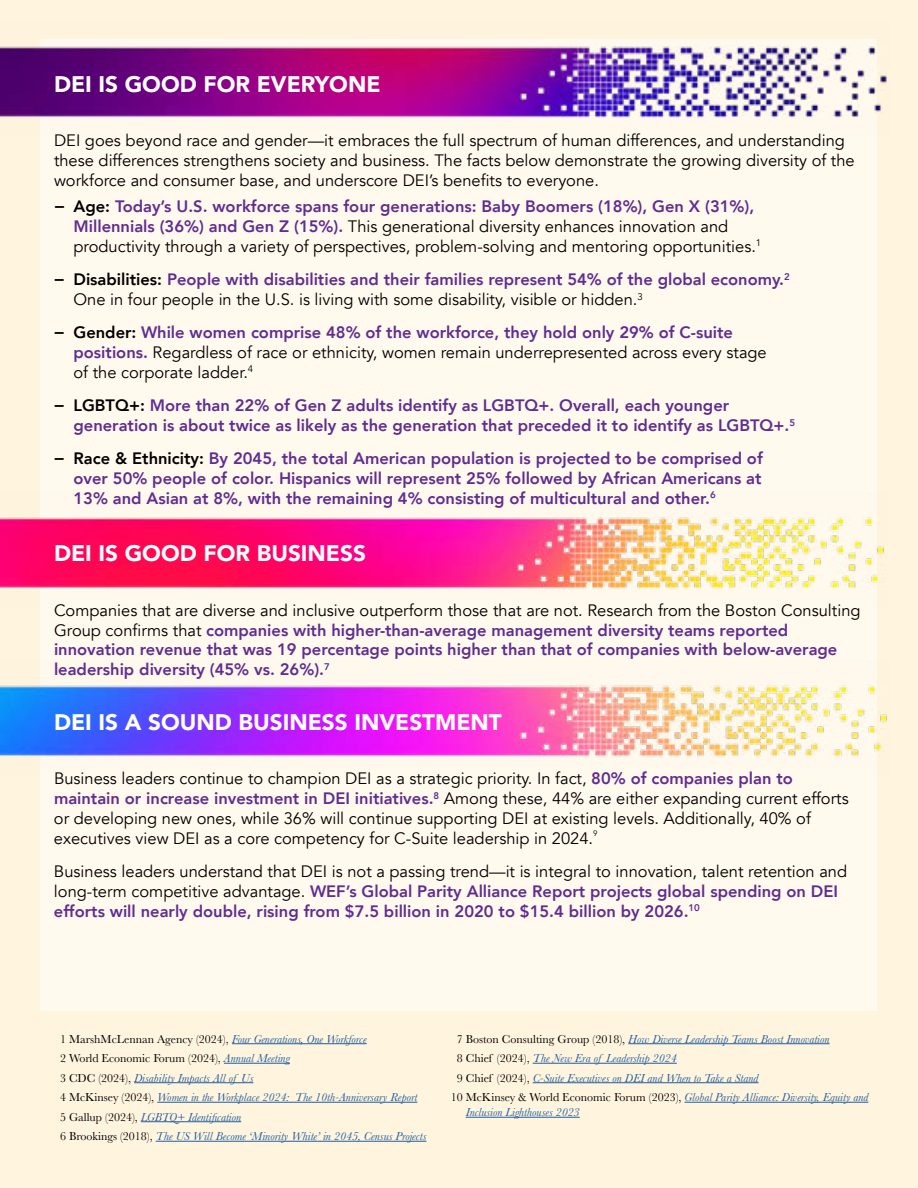
<style>
.page{position:relative;width:918px;height:1188px;background:#fff4de}
.page>*{position:absolute;margin:0;border:0;box-sizing:border-box;transform-origin:0 0}
.t1{font:900 22.5px "Avenir";color:#fff}
.t2{font:800 16.5px/19.8px "Avenir";color:#602d91}
.t3{font:16.5px/19.8px "Avenir";color:#000}
.t4{font:italic 12px/19.5px "Baskerville";color:#215e9e}
.t5{font:7.8px "Avenir";color:#000}
.s1{font-weight:800}
.s2{font-weight:800;color:#602d91}
.s3{color:#000}
.s4{font-weight:400;color:#000}
.s5{font-style:normal;color:#000}
</style>
<div class="page">
<div style="left:40px;top:39px;width:838px;height:972px;background:#fff9ee"></div>
<img style="left:0;top:492px;width:884px;height:114px">
<img style="left:0;top:39px;width:887px;height:97px">
<img style="left:0;top:661px;width:887px;height:114px">
<hr style="left:232px;top:1043px;width:135px;height:1px;background:#215e9e">
<hr style="left:224px;top:1063px;width:66px;height:1px;background:#215e9e">
<hr style="left:134px;top:1082px;width:119px;height:1px;background:#215e9e">
<hr style="left:157px;top:1102px;width:260px;height:1px;background:#215e9e">
<hr style="left:141px;top:1121px;width:100px;height:1px;background:#215e9e">
<hr style="left:156px;top:1141px;width:270px;height:1px;background:#215e9e">
<hr style="left:628px;top:1043px;width:202px;height:1px;background:#215e9e">
<hr style="left:533px;top:1063px;width:144px;height:1px;background:#215e9e">
<hr style="left:533px;top:1082px;width:226px;height:1px;background:#215e9e">
<hr style="left:685px;top:1102px;width:184px;height:1px;background:#215e9e">
<hr style="left:466px;top:1117px;width:114px;height:1px;background:#215e9e">
<h1 class="t1" style="left:54px;top:64px;width:328px">DEI IS GOOD FOR EVERYONE</h1>
<p class="t3" style="left:54px;top:131px;width:802px">DEI goes beyond race and gender—it embraces the full spectrum of human differences, and understanding these differences strengthens society and business. The facts below demonstrate the growing diversity of the workforce and consumer base, and underscore DEI’s benefits to everyone.</p>
<p class="t3" style="left:74px;top:197px;width:689px;text-indent:-20px"><span class="s1">− Age:</span> <span class="s2">Today’s U.S. workforce spans four generations: Baby Boomers (18%), Gen X (31%),<br>Millennials (36%) and Gen Z (15%).</span> This generational diversity enhances innovation and productivity through a variety of perspectives, problem-solving and mentoring opportunities.<sup>1</sup></p>
<p class="t2" style="left:74px;top:270px;width:718px;text-indent:-20px"><span class="s3">− Disabilities:</span> People with disabilities and their families represent 54% of the global economy.<sup>2<br></sup><span class="s4">One in four people in the U.S. is living with some disability, visible or hidden.</span><sup>3</sup></p>
<p class="t3" style="left:74px;top:323px;width:695px;text-indent:-20px"><span class="s1">− Gender:</span> <span class="s2">While women comprise 48% of the workforce, they hold only 29% of C-suite positions.</span> Regardless of race or ethnicity, women remain underrepresented across every stage of the corporate ladder.<sup>4</sup></p>
<p class="t2" style="left:74px;top:396px;width:723px;text-indent:-20px"><span class="s3">− LGBTQ+:</span> More than 22% of Gen Z adults identify as LGBTQ+. Overall, each younger generation is about twice as likely as the generation that preceded it to identify as LGBTQ+.<sup>5</sup></p>
<p class="t2" style="left:74px;top:449px;width:691px;text-align:justify;text-indent:-20px"><span class="s3">− Race &amp; Ethnicity:</span> By 2045, the total American population is projected to be comprised of over 50% people of color. Hispanics will represent 25% followed by African Americans at 13% and Asian at 8%, with the remaining 4% consisting of multicultural and other.<sup>6</sup></p>
<h1 class="t1" style="left:54px;top:534px;width:313px">DEI IS GOOD FOR BUSINESS</h1>
<p class="t2" style="left:54px;top:600px;width:808px"><span class="s4">Companies that are diverse and inclusive outperform those that are not. Research from the Boston Consulting Group confirms that</span> companies with higher-than-average management diversity teams reported innovation revenue that was 19 percentage points higher than that of companies with below-average leadership diversity (45% vs. 26%).<sup>7</sup></p>
<h1 class="t1" style="left:54px;top:702px;width:449px">DEI IS A SOUND BUSINESS INVESTMENT</h1>
<p class="t3" style="left:54px;top:769px;width:796px">Business leaders continue to champion DEI as a strategic priority. In fact, <span class="s2">80% of companies plan to maintain or increase investment in DEI initiatives.</span><sup>8</sup> Among these, 44% are either expanding current efforts or developing new ones, while 36% will continue supporting DEI at existing levels. Additionally, 40% of executives view DEI as a core competency for C-Suite leadership in 2024.</p>
<p class="t5" style="left:593px;top:829px;width:6px">9</p>
<p class="t2" style="left:54px;top:861px;width:795px"><span class="s4">Business leaders understand that DEI is not a passing trend—it is integral to innovation, talent retention and long-term competitive advantage.</span> WEF’s Global Parity Alliance Report projects global spending on DEI efforts will nearly double, rising from $7.5 billion in 2020 to $15.4 billion by 2026.<sup>10</sup></p>
<p class="t4" style="left:60px;top:1029px;width:368px"><span class="s5">1 MarshMcLennan Agency (2024),</span> Four Generations, One Workforce<br><span class="s5">2 World Economic Forum (2024),</span> Annual Meeting<br><span class="s5">3 CDC (2024),</span> Disability Impacts All of Us<br><span class="s5">4 McKinsey (2024),</span> Women in the Workplace 2024: The 10th-Anniversary Report<br><span class="s5">5 Gallup (2024),</span> LGBTQ+ Identification<br><span class="s5">6 Brookings (2018),</span> The US Will Become ‘Minority White’ in 2045, Census Projects</p>
<p class="t4" style="left:457px;top:1029px;width:374px"><span class="s5">7 Boston Consulting Group (2018),</span> How Diverse Leadership Teams Boost Innovation</p>
<p class="t4" style="left:457px;top:1048px;width:222px"><span class="s5">8 Chief (2024),</span> The New Era of Leadership 2024</p>
<p class="t4" style="left:457px;top:1068px;width:303px"><span class="s5">9 Chief (2024),</span> C-Suite Executives on DEI and When to Take a Stand</p>
<p class="t4" style="left:451px;top:1087px;width:419px"><span class="s5">10 McKinsey &amp; World Economic Forum (2023),</span> Global Parity Alliance: Diversity, Equity and</p>
<p class="t4" style="left:466px;top:1102px;width:116px">Inclusion Lighthouses 2023</p>
</div>
